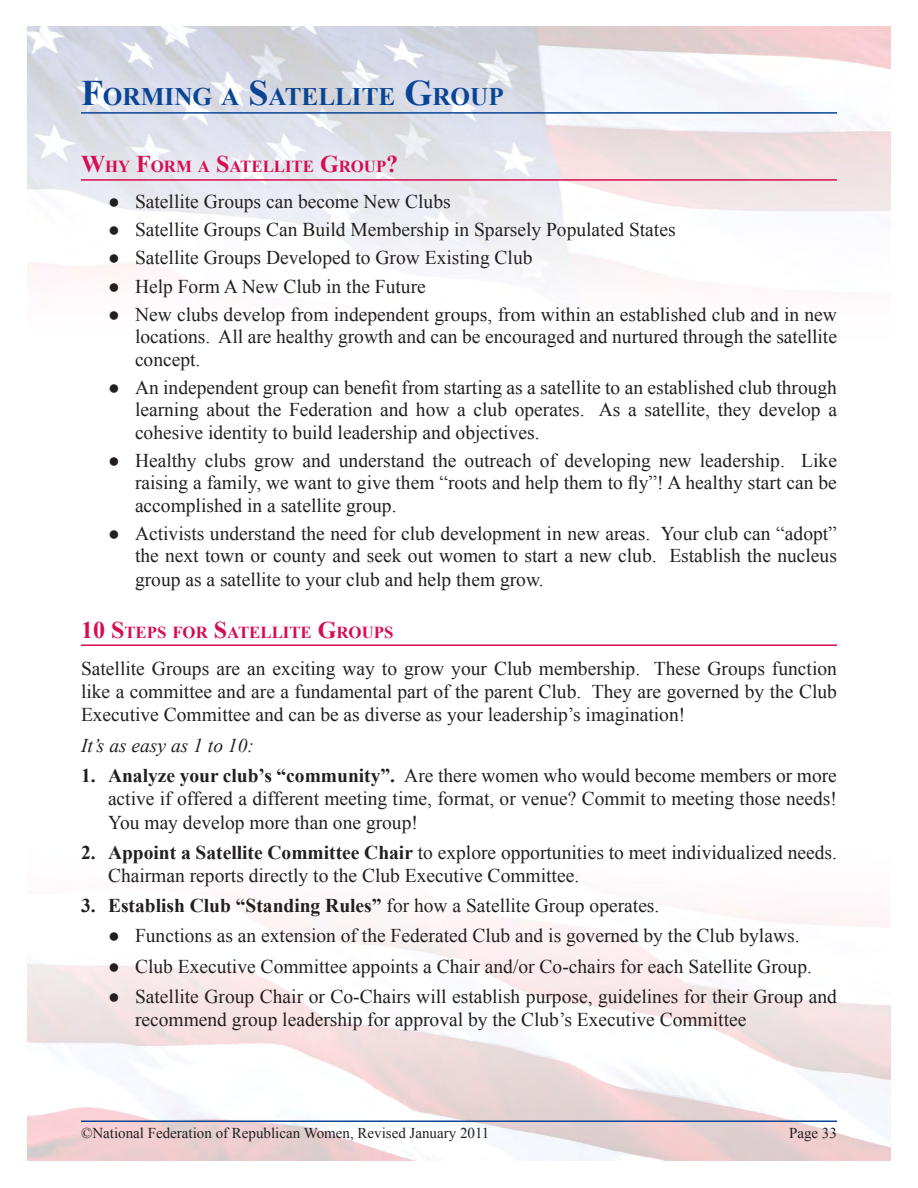
<style>
.page{position:relative;width:918px;height:1188px;background:#fff}
.page>*{position:absolute;margin:0;border:0;box-sizing:border-box;transform-origin:0 0}
.Heading_1{font:700 25.2px "Times New Roman";color:#094594}
.Bullets1{font:19.5px/22.5px "Times New Roman";color:#231f20;text-align:justify}
.Numbered_Paragraphs{font:19.5px/23.4px "Times New Roman";color:#231f20;text-align:justify}
.Numbered_Paragraph_B{font:19.5px/23.4px "Times New Roman";color:#231f20}
.Numbered_Paragraphs-2{font:700 19.5px "Times New Roman";color:#231f20}
.t1{font:italic 19.5px "Times New Roman";color:#231f20}
.Heading_2{font:700 16.8px "Times New Roman";color:#d60e51}
.t2{font:15px "Times New Roman";color:#231f20}
.s1{font-size:36px}
.s2{font-size:24px}
.s3{font-weight:700}
.s4{font-weight:400}
</style>
<div class="page">
<hr style="left:81px;top:1120px;width:756px;height:2px;background:#094594">
<img style="left:27px;top:27px;width:864px;height:265px">
<hr style="left:81px;top:112px;width:756px;height:2px;background:#094594">
<hr style="left:81px;top:179px;width:756px;height:2px;background:#d60e51">
<hr style="left:81px;top:644px;width:756px;height:2px;background:#d60e51">
<p class="Heading_1" style="left:81px;top:80px;width:424px"><span class="s1">F</span>ORMING A <span class="s1">S</span>ATELLITE <span class="s1">G</span>ROUP</p>
<p class="Heading_2" style="left:81px;top:155px;width:319px"><span class="s2">W</span>HY <span class="s2">F</span>ORM A <span class="s2">S</span>ATELLITE <span class="s2">G</span>ROUP<span class="s2">?</span></p>
<p class="Bullets1" style="left:108px;top:190px;width:344px">● Satellite Groups can become New Clubs</p>
<p class="Bullets1" style="left:108px;top:218px;width:569px">● Satellite Groups Can Build Membership in Sparsely Populated States</p>
<p class="Bullets1" style="left:108px;top:246px;width:426px">● Satellite Groups Developed to Grow Existing Club</p>
<p class="Bullets1" style="left:108px;top:275px;width:319px">● Help Form A New Club in the Future</p>
<p class="Bullets1" style="left:135px;top:303px;width:704px;text-indent:-27px">● New clubs develop from independent groups, from within an established club and in new locations. All are healthy growth and can be encouraged and nurtured through the satellite concept.</p>
<p class="Bullets1" style="left:135px;top:376px;width:704px;text-indent:-27px">● An independent group can benefit from starting as a satellite to an established club through learning about the Federation and how a club operates. As a satellite, they develop a cohesive identity to build leadership and objectives.</p>
<p class="Bullets1" style="left:135px;top:449px;width:704px;text-indent:-27px">● Healthy clubs grow and understand the outreach of developing new leadership. Like raising a family, we want to give them “roots and help them to fly”! A healthy start can be accomplished in a satellite group.</p>
<p class="Bullets1" style="left:135px;top:521px;width:703px;line-height:23px;text-indent:-27px">● Activists understand the need for club development in new areas. Your club can “adopt” the next town or county and seek out women to start a new club. Establish the nucleus group as a satellite to your club and help them grow.</p>
<p class="Heading_2" style="left:81px;top:620px;width:314px"><span class="s2">10 S</span>TEPS FOR <span class="s2">S</span>ATELLITE <span class="s2">G</span>ROUPS</p>
<p class="Bullets1" style="left:81px;top:656px;width:757px;line-height:23.4px">Satellite Groups are an exciting way to grow your Club membership. These Groups function like a committee and are a fundamental part of the parent Club. They are governed by the Club Executive Committee and can be as diverse as your leadership’s imagination!</p>
<p class="t1" style="left:81px;top:732px;width:174px">It’s as easy as 1 to 10:</p>
<p class="Numbered_Paragraphs" style="left:108px;top:763px;width:731px;text-indent:-27px"><span class="s3">1. Analyze your club’s “community”.</span> Are there women who would become members or more active if offered a different meeting time, format, or venue? Commit to meeting those needs!<br>You may develop more than one group!</p>
<p class="Numbered_Paragraphs" style="left:108px;top:840px;width:730px;text-indent:-27px"><span class="s3">2. Appoint a Satellite Committee Chair</span> to explore opportunities to meet individualized needs.<br>Chairman reports directly to the Club Executive Committee.</p>
<p class="Numbered_Paragraphs-2" style="left:81px;top:892px;width:580px">3. Establish Club “Standing Rules” <span class="s4">for how a Satellite Group operates.</span></p>
<p class="Numbered_Paragraph_B" style="left:108px;top:924px;width:693px">● Functions as an extension of the Federated Club and is governed by the Club bylaws.</p>
<p class="Numbered_Paragraph_B" style="left:108px;top:954px;width:706px">● Club Executive Committee appoints a Chair and/or Co-chairs for each Satellite Group.</p>
<p class="Numbered_Paragraph_B" style="left:135px;top:984px;width:703px;text-indent:-27px">● Satellite Group Chair or Co-Chairs will establish purpose, guidelines for their Group and recommend group leadership for approval by the Club’s Executive Committee</p>
<p class="t2" style="left:81px;top:1123px;width:410px">©National Federation of Republican Women, Revised January 2011</p>
<p class="t2" style="left:789px;top:1123px;width:49px">Page 33</p>
</div>
